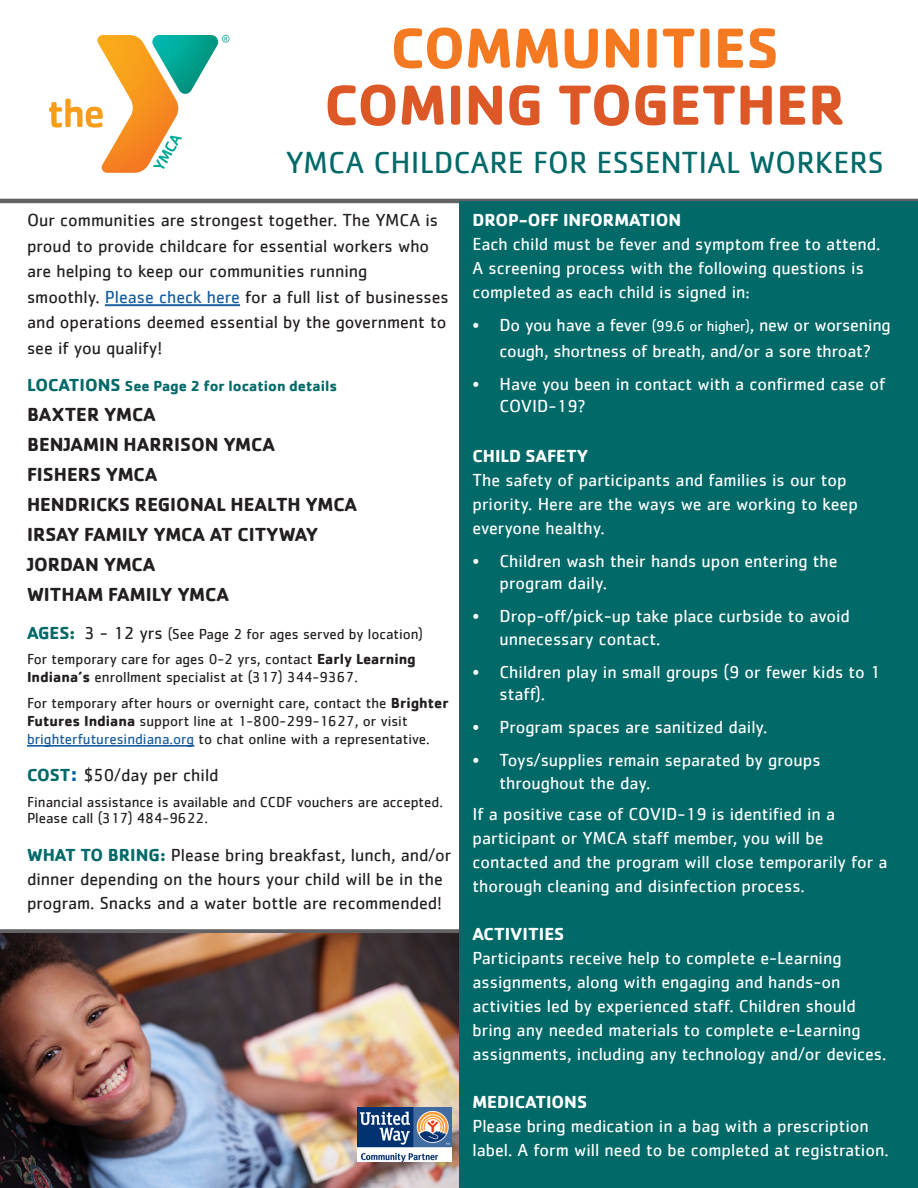
<style>
.page{position:relative;width:918px;height:1188px;background:#fff}
.page>*{position:absolute;margin:0;border:0;box-sizing:border-box;transform-origin:0 0}
.t1{font:700 58.5px/57px "Cachet";color:#dd5827;text-align:center}
.t2{font:31.5px "Cachet";color:#016a69}
.t3{font:700 19.5px "Cachet";color:#231f20}
.t4{font:18px/24px "Cachet";color:#fff}
.t5{font:18px/25.5px "Cachet";color:#231f20}
.t6{font:700 18px "Cachet";color:#fff}
.t7{font:15px/25.5px "Cachet";color:#231f20}
.t8{font:700 15px "Cachet";color:#016a69}
.s1{color:#f47921}
.s2{color:#175d9e}
.s3{font-size:18px}
.s4{font-weight:700;font-size:18px;color:#016a69}
.s5{font-weight:700}
.s6{font-weight:700;color:#016a69}
.s7{font-family:"Verdana";font-weight:700;color:#0060a4}
.s8{font-size:15px}
</style>
<div class="page">
<hr style="left:0;top:199px;width:918px;height:4px;background:#636366">
<div style="left:459px;top:202px;width:459px;height:986px;background:#016a69"></div>
<hr style="left:105px;top:304px;width:135px;height:2px;background:#175d9e">
<hr style="left:27px;top:745px;width:167px;height:2px;background:#175d9e">
<svg style="left:49px;top:35px;width:181px;height:138px"></svg>
<div style="left:0;top:929px;width:459px;height:5px;background:#636366"></div>
<img style="left:0;top:934px;width:459px;height:254px">
<img style="left:358px;top:1107px;width:94px;height:55px">
<p class="t1" style="left:324px;top:17px;width:522px"><span class="s1">COMMUNITIES<br></span>COMING TOGETHER</p>
<p class="t2" style="left:286px;top:144px;width:599px">YMCA CHILDCARE FOR ESSENTIAL WORKERS</p>
<p class="t5" style="left:27px;top:207px;width:423px">Our communities are strongest together. The YMCA is proud to provide childcare for essential workers who are helping to keep our communities running<br>smoothly. <span class="s2">Please check here</span> for a full list of businesses and operations deemed essential by the government to see if you qualify!</p>
<p class="t8" style="left:27px;top:377px;width:312px"><span class="s3">LOCATIONS</span> See Page 2 for location details</p>
<p class="t3" style="left:27px;top:402px;width:130px">BAXTER YMCA</p>
<p class="t3" style="left:27px;top:432px;width:250px">BENJAMIN HARRISON YMCA</p>
<p class="t3" style="left:27px;top:462px;width:132px">FISHERS YMCA</p>
<p class="t3" style="left:27px;top:492px;width:332px">HENDRICKS REGIONAL HEALTH YMCA</p>
<p class="t3" style="left:27px;top:522px;width:293px">IRSAY FAMILY YMCA AT CITYWAY</p>
<p class="t3" style="left:27px;top:552px;width:130px">JORDAN YMCA</p>
<p class="t3" style="left:27px;top:582px;width:204px">WITHAM FAMILY YMCA</p>
<p class="t7" style="left:27px;top:621px;width:397px"><span class="s4">AGES:</span> <span class="s3">3 - 12 yrs</span> (See Page 2 for ages served by location)<br>For temporary care for ages 0-2 yrs, contact <span class="s5">Early Learning</span></p>
<p class="t7" style="left:27px;top:664px;width:423px"><span class="s5">Indiana’s</span> enrollment specialist at (317) 344-9367.<br>For temporary after hours or overnight care, contact the <span class="s5">Brighter</span></p>
<p class="t7" style="left:27px;top:712px;width:404px;line-height:18px"><span class="s5">Futures Indiana</span> support line at 1-800-299-1627, or visit <span class="s2">brighterfuturesindiana.org</span> to chat online with a representative.</p>
<p class="t5" style="left:27px;top:762px;width:193px"><span class="s6">COST</span><span class="s7">:</span> $50/day per child</p>
<p class="t7" style="left:27px;top:793px;width:417px;line-height:16.5px">Financial assistance is available and CCDF vouchers are accepted.<br>Please call (317) 484-9622.</p>
<p class="t5" style="left:27px;top:843px;width:426px;line-height:24px"><span class="s6">WHAT TO BRING:</span> Please bring breakfast, lunch, and/or dinner depending on the hours your child will be in the program. Snacks and a water bottle are recommended!</p>
<p class="t6" style="left:472px;top:209px;width:210px">DROP-OFF INFORMATION</p>
<p class="t4" style="left:472px;top:232px;width:410px">Each child must be fever and symptom free to attend.<br>A screening process with the following questions is completed as each child is signed in:</p>
<p class="t4" style="left:472px;top:312px;width:420px;line-height:25.5px;text-align:center">• Do you have a fever <span class="s8">(99.6 or higher)</span>, new or worsening cough, shortness of breath, and/or a sore throat?</p>
<p class="t4" style="left:500px;top:372px;width:387px;line-height:22.5px;text-indent:-27px">• Have you been in contact with a confirmed case of<br>COVID-19?</p>
<p class="t6" style="left:472px;top:444px;width:117px">CHILD SAFETY</p>
<p class="t4" style="left:472px;top:468px;width:387px">The safety of participants and families is our top priority. Here are the ways we are working to keep everyone healthy.</p>
<p class="t4" style="left:500px;top:549px;width:340px;line-height:22.5px;text-indent:-27px">• Children wash their hands upon entering the program daily.</p>
<p class="t4" style="left:500px;top:605px;width:352px;line-height:22.5px;text-indent:-27px">• Drop-off/pick-up take place curbside to avoid unnecessary contact.</p>
<p class="t4" style="left:500px;top:660px;width:383px;line-height:22.5px;text-indent:-27px">• Children play in small groups (9 or fewer kids to 1 staff).</p>
<p class="t4" style="left:472px;top:715px;width:297px">• Program spaces are sanitized daily.</p>
<p class="t4" style="left:500px;top:749px;width:323px;line-height:22.5px;text-indent:-27px">• Toys/supplies remain separated by groups throughout the day.</p>
<p class="t4" style="left:472px;top:802px;width:417px">If a positive case of COVID-19 is identified in a participant or YMCA staff member, you will be contacted and the program will close temporarily for a thorough cleaning and disinfection process.</p>
<p class="t6" style="left:472px;top:923px;width:93px">ACTIVITIES</p>
<p class="t4" style="left:472px;top:946px;width:416px">Participants receive help to complete e-Learning assignments, along with engaging and hands-on activities led by experienced staff. Children should bring any needed materials to complete e-Learning assignments, including any technology and/or devices.</p>
<p class="t6" style="left:472px;top:1091px;width:116px">MEDICATIONS</p>
<p class="t4" style="left:472px;top:1114px;width:418px">Please bring medication in a bag with a prescription label. A form will need to be completed at registration.</p>
</div>
